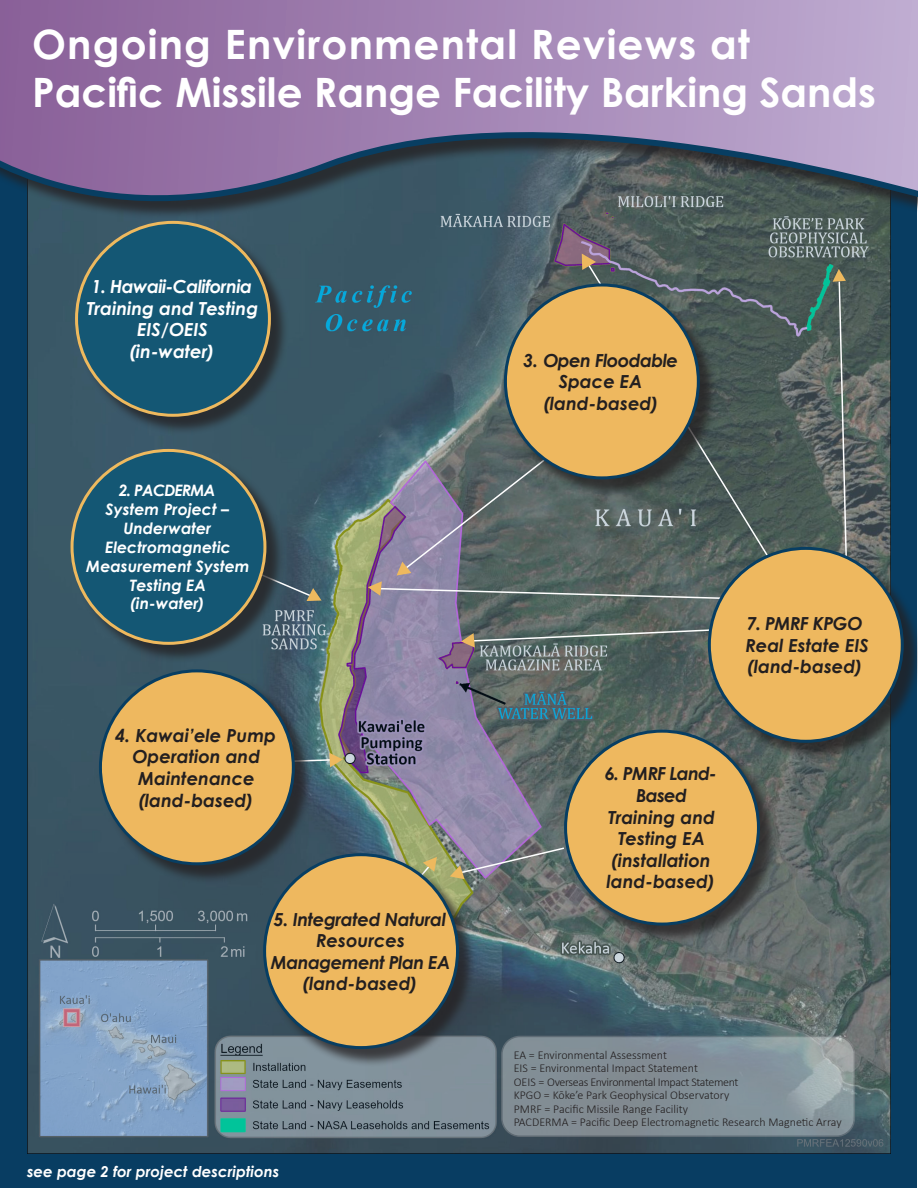
<style>
.page{position:relative;width:918px;height:1188px;background:#fff}
.page>*{position:absolute;margin:0;border:0;box-sizing:border-box;transform-origin:0 0}
.t1{font:700 40.5px/48px "Century Gothic";color:#fff}
.t2{font:italic 700 18px/21.6px "Century Gothic";color:#231f20;text-align:center}
.t3{font:italic 700 18px/21.6px "Century Gothic";letter-spacing:-.02em;color:#231f20;text-align:center}
.t4{font:italic 700 18px/21.6px "Century Gothic";color:#fff;text-align:center}
.t5{font:italic 700 15.75px/18.9px "Century Gothic";color:#fff;text-align:center}
.Back_Page_Bullets{font:italic 700 15px "Century Gothic";color:#fff}
.t6{font:300 12px "Calibri";color:#231f20}
.t7{font:300 12px "Calibri";letter-spacing:-.03em;color:#231f20}
</style>
<div class="page">
<div style="left:1px;top:1px;width:916px;height:1186px;background:#083d62"></div>
<img style="left:27px;top:400px;width:864px;height:753px">
<div style="left:77px;top:223px;width:213px;height:212px;background:#231f20;opacity:.75"></div>
<svg style="left:77px;top:222px;width:192px;height:193px"></svg>
<div style="left:566px;top:732px;width:213px;height:212px;background:#231f20;opacity:.75"></div>
<div style="left:566px;top:731px;width:192px;height:193px;background:#eeb85f;border-radius:50%"></div>
<svg style="left:502px;top:1036px;width:352px;height:100px;background:#859299"></svg>
<div style="left:501px;top:1036px;width:354px;height:101px;border:2px solid #a0a1a5;border-radius:18px"></div>
<svg style="left:461px;top:625px;width:249px;height:23px;background:#636f6b"></svg>
<svg style="left:313px;top:753px;width:30px;height:14px"></svg>
<svg style="left:450px;top:846px;width:116px;height:33px;background:#7b7c87"></svg>
<svg style="left:368px;top:429px;width:429px;height:173px;background:#6a7279"></svg>
<svg style="left:285px;top:549px;width:37px;height:52px;background:#4a5e68"></svg>
<svg style="left:585px;top:400px;width:196px;height:177px;background:#52605c"></svg>
<svg style="left:833px;top:400px;width:16px;height:149px;background:#6d7673"></svg>
<svg style="left:0;top:0;width:918px;height:400px;background:#676a85"></svg>
<div style="left:710px;top:549px;width:208px;height:212px;background:#231f20;opacity:.75"></div>
<div style="left:709px;top:548px;width:193px;height:193px;background:#eeb85f;border-radius:50%"></div>
<div style="left:506px;top:286px;width:212px;height:212px;background:#231f20;opacity:.75"></div>
<div style="left:505px;top:285px;width:193px;height:193px;background:#eeb85f;border-radius:50%"></div>
<div style="left:265px;top:855px;width:213px;height:213px;background:#231f20;opacity:.75"></div>
<div style="left:265px;top:855px;width:193px;height:193px;background:#eeb85f;border-radius:50%"></div>
<div style="left:101px;top:672px;width:212px;height:212px;background:#231f20;opacity:.75"></div>
<div style="left:100px;top:671px;width:193px;height:193px;background:#eeb85f;border-radius:50%"></div>
<div style="left:73px;top:451px;width:212px;height:212px;background:#231f20;opacity:.75"></div>
<div style="left:72px;top:450px;width:193px;height:193px;background:#145774;border-radius:50%"></div>
<p class="t1" style="left:32px;top:19px;width:846px">Ongoing Environmental Reviews at<br>Pacific Missile Range Facility Barking Sands</p>
<p class="t4" style="left:87px;top:275px;width:173px">1. Hawaii-California<br>Training and Testing<br>EIS/OEIS<br>(in-water)</p>
<p class="t5" style="left:86px;top:480px;width:165px">2. PACDERMA<br>System Project –<br>Underwater<br>Electromagnetic<br>Measurement System<br>Testing EA<br>(in-water)</p>
<p class="t2" style="left:115px;top:724px;width:162px">4. Kawai’ele Pump<br>Operation and<br>Maintenance (land-based)</p>
<p class="t3" style="left:271px;top:907px;width:181px">5. Integrated Natural<br>Resources<br>Management Plan EA (land-based)</p>
<p class="Back_Page_Bullets" style="left:27px;top:1160px;width:254px">see page 2 for project descriptions</p>
<p class="t2" style="left:523px;top:348px;width:156px">3. Open Floodable<br>Space EA (land-based)</p>
<p class="t2" style="left:745px;top:612px;width:125px;text-align:left">7. PMRF KPGO<br>Real Estate EIS (land-based)</p>
<p class="t2" style="left:605px;top:762px;width:113px">6. PMRF Land-<br>Based<br>Training and<br>Testing EA (installation land-based)</p>
<p class="t6" style="left:514px;top:1047px;width:155px">EA = Environmental Assessment</p>
<p class="t6" style="left:514px;top:1061px;width:186px">EIS = Environmental Impact Statement</p>
<p class="t7" style="left:514px;top:1074px;width:226px">OEIS = Overseas Environmental Impact Statement</p>
<p class="t6" style="left:514px;top:1088px;width:217px">KPGO = Kōke’e Park Geophysical Observatory</p>
<p class="t6" style="left:514px;top:1101px;width:176px">PMRF = Pacific Missile Range Facility</p>
<p class="t6" style="left:514px;top:1115px;width:329px">PACDERMA = Pacific Deep Electromagnetic Research Magnetic Array</p>
</div>
